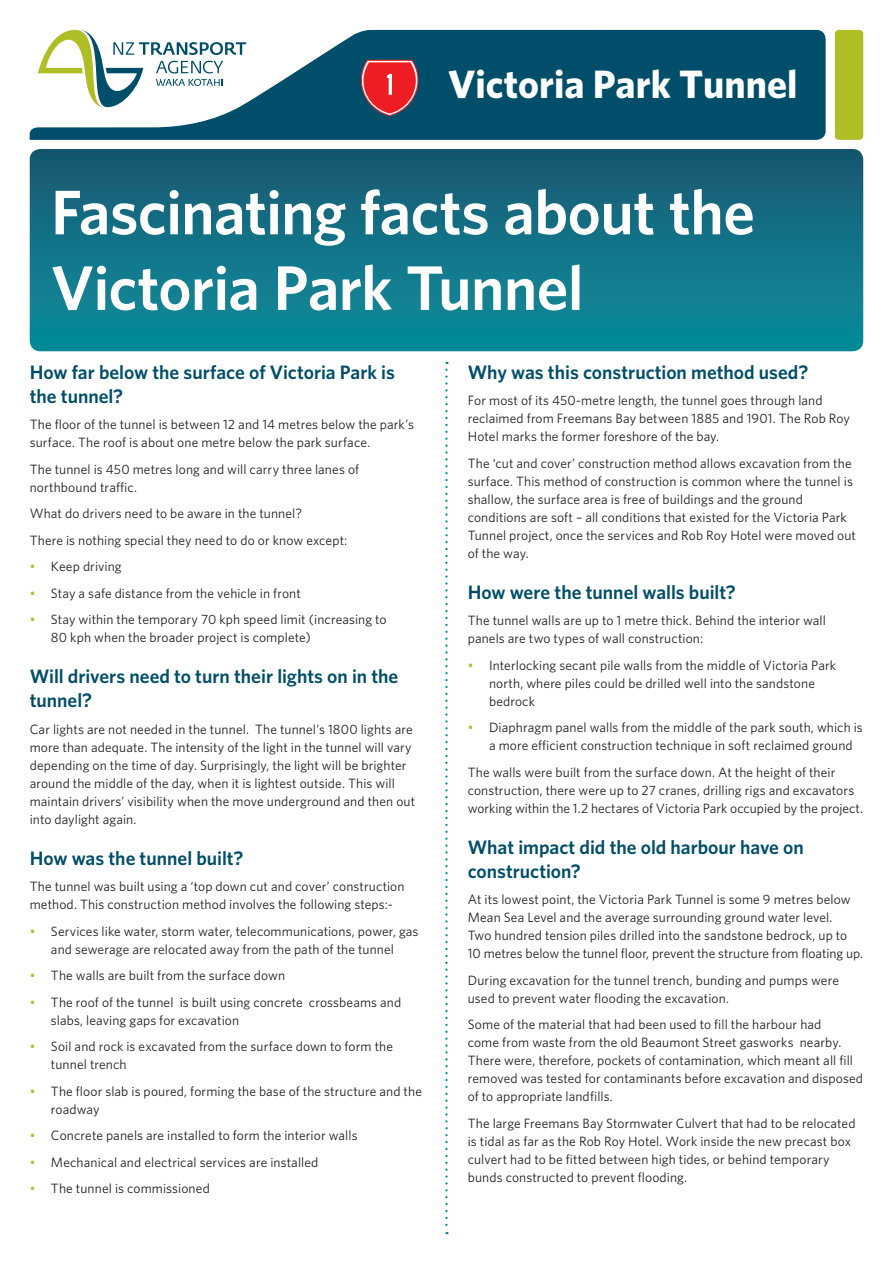
<style>
.page{position:relative;width:893px;height:1263px;background:#fff}
.page>*{position:absolute;margin:0;border:0;box-sizing:border-box;transform-origin:0 0}
.t1{font:600 63px/75.6px "Whitney";letter-spacing:-.01em;color:#fff}
.t2{font:700 39.6px "Whitney";color:#fff}
.t3{font:600 19.5px/24px "Whitney";color:#004e69}
.t4{font:13.5px/18px "Whitney";letter-spacing:.01em;color:#231f20}
.s1{color:#aebe24}
</style>
<div class="page">
<svg style="left:30px;top:30px;width:796px;height:110px;background:#20647c"></svg>
<div style="left:835px;top:30px;width:28px;height:110px;background:#aebe24;border-radius:4px"></div>
<svg style="left:38px;top:29px;width:208px;height:79px"></svg>
<svg style="left:361px;top:60px;width:57px;height:56px;background:#c33e47"></svg>
<div style="left:30px;top:149px;width:833px;height:202px;background:linear-gradient(to bottom,#1a5871,#088e9c);border-radius:11px"></div>
<svg style="left:445px;top:370px;width:3px;height:864px"></svg>
<h2 class="t2" style="left:448px;top:66px;width:351px">Victoria Park Tunnel</h2>
<h1 class="t1" style="left:51px;top:180px;width:705px">Fascinating facts about the<br>Victoria Park Tunnel</h1>
<h3 class="t3" style="left:30px;top:361px;width:367px">How far below the surface of Victoria Park is the tunnel?</h3>
<p class="t4" style="left:30px;top:416px;width:386px">The floor of the tunnel is between 12 and 14 metres below the park’s surface. The roof is about one metre below the park surface.</p>
<p class="t4" style="left:30px;top:461px;width:331px">The tunnel is 450 metres long and will carry three lanes of northbound traffic.</p>
<p class="t4" style="left:30px;top:501px;width:319px;line-height:26.5px">What do drivers need to be aware in the tunnel?<br>There is nothing special they need to do or know except:</p>
<p class="t4" style="left:30px;top:558px;width:94px"><span class="s1">•</span> Keep driving</p>
<p class="t4" style="left:30px;top:585px;width:273px"><span class="s1">•</span> Stay a safe distance from the vehicle in front</p>
<p class="t4" style="left:51px;top:611px;width:337px;text-indent:-21px"><span class="s1">•</span> Stay within the temporary 70 kph speed limit (increasing to<br>80 kph when the broader project is complete)</p>
<h3 class="t3" style="left:30px;top:666px;width:370px">Will drivers need to turn their lights on in the tunnel?</h3>
<p class="t4" style="left:30px;top:721px;width:387px">Car lights are not needed in the tunnel. The tunnel’s 1800 lights are more than adequate. The intensity of the light in the tunnel will vary depending on the time of day. Surprisingly, the light will be brighter around the middle of the day, when it is lightest outside. This will maintain drivers’ visibility when the move underground and then out into daylight again.</p>
<h3 class="t3" style="left:30px;top:847px;width:215px">How was the tunnel built?</h3>
<p class="t4" style="left:30px;top:878px;width:376px">The tunnel was built using a ‘top down cut and cover’ construction method. This construction method involves the following steps:-</p>
<p class="t4" style="left:30px;top:923px;width:390px;text-align:center"><span class="s1">•</span> Services like water, storm water, telecommunications, power, gas and sewerage are relocated away from the path of the tunnel</p>
<p class="t4" style="left:30px;top:967px;width:257px"><span class="s1">•</span> The walls are built from the surface down</p>
<p class="t4" style="left:51px;top:994px;width:352px;text-indent:-21px"><span class="s1">•</span> The roof of the tunnel is built using concrete crossbeams and slabs, leaving gaps for excavation</p>
<p class="t4" style="left:51px;top:1038px;width:343px;text-indent:-21px"><span class="s1">•</span> Soil and rock is excavated from the surface down to form the tunnel trench</p>
<p class="t4" style="left:51px;top:1083px;width:372px;text-indent:-21px"><span class="s1">•</span> The floor slab is poured, forming the base of the structure and the roadway</p>
<p class="t4" style="left:30px;top:1127px;width:329px"><span class="s1">•</span> Concrete panels are installed to form the interior walls</p>
<p class="t4" style="left:30px;top:1154px;width:290px"><span class="s1">•</span> Mechanical and electrical services are installed</p>
<p class="t4" style="left:30px;top:1180px;width:182px"><span class="s1">•</span> The tunnel is commissioned</p>
<h3 class="t3" style="left:468px;top:361px;width:342px">Why was this construction method used?</h3>
<p class="t4" style="left:468px;top:392px;width:384px">For most of its 450-metre length, the tunnel goes through land reclaimed from Freemans Bay between 1885 and 1901. The Rob Roy<br>Hotel marks the former foreshore of the bay.</p>
<p class="t4" style="left:468px;top:455px;width:390px">The ‘cut and cover’ construction method allows excavation from the surface. This method of construction is common where the tunnel is shallow, the surface area is free of buildings and the ground conditions are soft – all conditions that existed for the Victoria Park Tunnel project, once the services and Rob Roy Hotel were moved out of the way.</p>
<h3 class="t3" style="left:468px;top:581px;width:270px">How were the tunnel walls built?</h3>
<p class="t4" style="left:468px;top:612px;width:360px">The tunnel walls are up to 1 metre thick. Behind the interior wall panels are two types of wall construction:</p>
<p class="t4" style="left:489px;top:657px;width:349px;text-indent:-21px"><span class="s1">•</span> Interlocking secant pile walls from the middle of Victoria Park north, where piles could be drilled well into the sandstone bedrock</p>
<p class="t4" style="left:489px;top:719px;width:375px;text-indent:-21px"><span class="s1">•</span> Diaphragm panel walls from the middle of the park south, which is a more efficient construction technique in soft reclaimed ground</p>
<p class="t4" style="left:468px;top:764px;width:397px">The walls were built from the surface down. At the height of their construction, there were up to 27 cranes, drilling rigs and excavators working within the 1.2 hectares of Victoria Park occupied by the project.</p>
<h3 class="t3" style="left:468px;top:836px;width:337px">What impact did the old harbour have on construction?</h3>
<p class="t4" style="left:468px;top:891px;width:397px">At its lowest point, the Victoria Park Tunnel is some 9 metres below Mean Sea Level and the average surrounding ground water level.<br>Two hundred tension piles drilled into the sandstone bedrock, up to 10 metres below the tunnel floor, prevent the structure from floating up.</p>
<p class="t4" style="left:468px;top:972px;width:373px">During excavation for the tunnel trench, bunding and pumps were used to prevent water flooding the excavation.</p>
<p class="t4" style="left:468px;top:1016px;width:397px">Some of the material that had been used to fill the harbour had<br>come from waste from the old Beaumont Street gasworks nearby.<br>There were, therefore, pockets of contamination, which meant all fill removed was tested for contaminants before excavation and disposed of to appropriate landfills.</p>
<p class="t4" style="left:468px;top:1115px;width:389px">The large Freemans Bay Stormwater Culvert that had to be relocated is tidal as far as the Rob Roy Hotel. Work inside the new precast box culvert had to be fitted between high tides, or behind temporary bunds constructed to prevent flooding.</p>
</div>
